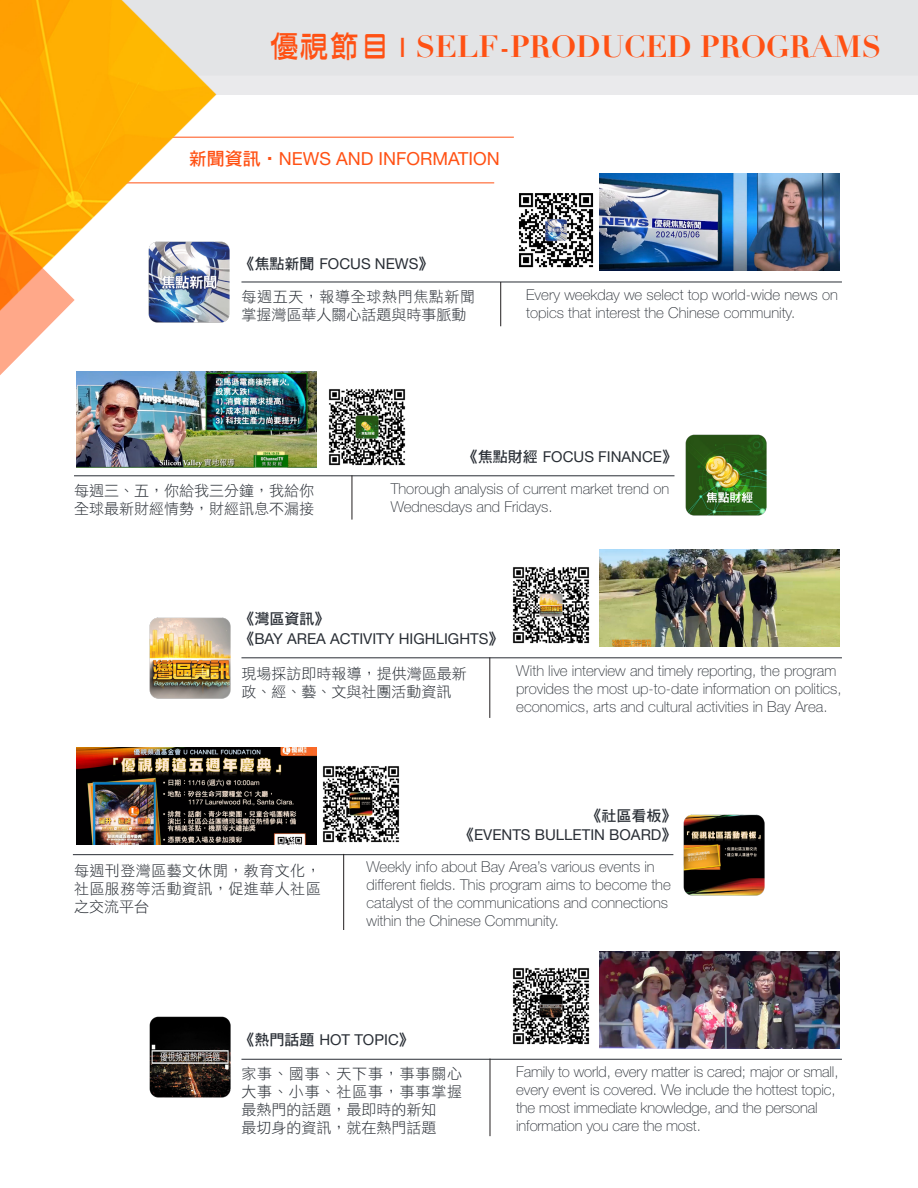
<style>
.page{position:relative;width:918px;height:1188px;background:#fff}
.page>*{position:absolute;margin:0;border:0;box-sizing:border-box;transform-origin:0 0}
.Media_Kit_Page_Body{font:700 30px "Didot";color:#ff5114}
.t1{font:18px "Helvetica Neue LT Std";color:#ff5114}
.t2{font:100 15px/18px "Helvetica Neue LT Std";color:#292e35}
.t3{font:15px/18px "DF Hei Std W3";color:#292e35;text-align:justify}
.t4{font:15px "Helvetica Neue LT Std";color:#292e35}
.t5{font:15px "DF Hei Std W7";color:#292e35}
.s1{font-family:"DF Ya Yi Std W6";font-weight:400}
.s2{font-family:"DF Hei Std W7"}
</style>
<div class="page">
<div style="left:230px;top:76px;width:688px;height:19px;background:#eaeaec"></div>
<div style="left:230px;top:0;width:688px;height:76px;background:#e3e4e6"></div>
<hr style="left:0;top:137px;width:514px;height:1px;background:#ff5114">
<hr style="left:0;top:182px;width:494px;height:1px;background:#ff5114">
<hr style="left:241px;top:282px;width:601px;height:1px;background:#292e35">
<hr style="left:74px;top:475px;width:600px;height:1px;background:#292e35">
<hr style="left:241px;top:657px;width:601px;height:1px;background:#292e35">
<hr style="left:73px;top:854px;width:600px;height:1px;background:#292e35">
<hr style="left:241px;top:1059px;width:601px;height:1px;background:#292e35">
<img style="left:599px;top:174px;width:241px;height:97px">
<img style="left:76px;top:371px;width:241px;height:96px">
<img style="left:599px;top:550px;width:241px;height:96px">
<img style="left:76px;top:748px;width:241px;height:96px">
<img style="left:599px;top:951px;width:241px;height:97px">
<img style="left:0;top:0;width:230px;height:323px">
<svg style="left:0;top:181px;width:75px;height:194px"></svg>
<img style="left:149px;top:241px;width:81px;height:81px">
<img style="left:519px;top:193px;width:75px;height:75px">
<img style="left:686px;top:435px;width:81px;height:81px">
<img style="left:328px;top:389px;width:78px;height:77px">
<img style="left:149px;top:618px;width:81px;height:81px">
<img style="left:512px;top:567px;width:78px;height:77px">
<img style="left:684px;top:815px;width:81px;height:81px">
<img style="left:322px;top:766px;width:78px;height:77px">
<img style="left:149px;top:1016px;width:81px;height:81px">
<img style="left:512px;top:968px;width:78px;height:77px">
<hr style="left:500px;top:282px;width:1px;height:44px;background:#231f20">
<hr style="left:352px;top:475px;width:1px;height:45px;background:#231f20">
<hr style="left:490px;top:657px;width:1px;height:61px;background:#231f20">
<hr style="left:343px;top:854px;width:1px;height:76px;background:#231f20">
<hr style="left:490px;top:1059px;width:1px;height:77px;background:#231f20">
<p class="Media_Kit_Page_Body" style="left:269px;top:27px;width:613px"><span class="s1">優視節目 |</span> SELF-PRODUCED PROGRAMS</p>
<p class="t1" style="left:189px;top:148px;width:313px"><span class="s2">新聞資訊•</span>NEWS AND INFORMATION</p>
<p class="t4" style="left:239px;top:254px;width:196px"><span class="s2">《焦點新聞</span> FOCUS NEWS<span class="s2">》</span></p>
<p class="t3" style="left:241px;top:287px;width:235px">每週五天，報導全球熱門焦點新聞掌握灣區華人關心話題與時事脈動</p>
<p class="t2" style="left:526px;top:285px;width:313px">Every weekday we select top world-wide news on topics that interest the Chinese community.</p>
<p class="t3" style="left:74px;top:481px;width:241px">每週三、五，你給我三分鐘，我給你</p>
<p class="t3" style="left:74px;top:499px;width:241px">全球最新財經情勢，財經訊息不漏接</p>
<p class="t5" style="left:239px;top:610px;width:91px">《灣區資訊》</p>
<p class="t4" style="left:463px;top:448px;width:216px"><span class="s2">《焦點財經</span> FOCUS FINANCE<span class="s2">》</span></p>
<p class="t2" style="left:391px;top:480px;width:280px">Thorough analysis of current market trend on<br>Wednesdays and Fridays.</p>
<p class="t4" style="left:239px;top:630px;width:266px"><span class="s2">《</span>BAY AREA ACTIVITY HIGHLIGHTS<span class="s2">》</span></p>
<p class="t3" style="left:241px;top:664px;width:227px">現場採訪即時報導，提供灣區最新政、經、藝、文與社團活動資訊</p>
<p class="t2" style="left:516px;top:662px;width:327px">With live interview and timely reporting, the program provides the most up-to-date information on politics, economics, arts and cultural activities in Bay Area.</p>
<p class="t5" style="left:586px;top:808px;width:91px">《社區看板》</p>
<p class="t3" style="left:74px;top:861px;width:248px">每週刊登灣區藝文休閒，教育文化，社區服務等活動資訊，促進華人社區之交流平台</p>
<p class="t4" style="left:459px;top:826px;width:219px"><span class="s2">《</span>EVENTS BULLETIN BOARD<span class="s2">》</span></p>
<p class="t2" style="left:367px;top:858px;width:306px">Weekly info about Bay Area’s various events in different fields. This program aims to become the catalyst of the communications and connections within the Chinese Community.</p>
<p class="t4" style="left:239px;top:1031px;width:176px"><span class="s2">《熱門話題</span> HOT TOPIC<span class="s2">》</span></p>
<p class="t3" style="left:241px;top:1064px;width:222px">家事、國事、天下事，事事關心大事、小事、社區事，事事掌握最熱門的話題，最即時的新知</p>
<p class="t3" style="left:241px;top:1118px;width:196px">最切身的資訊，就在熱門話題</p>
<p class="t2" style="left:516px;top:1063px;width:324px">Family to world, every matter is cared; major or small, every event is covered. We include the hottest topic, the most immediate knowledge, and the personal information you care the most.</p>
</div>
